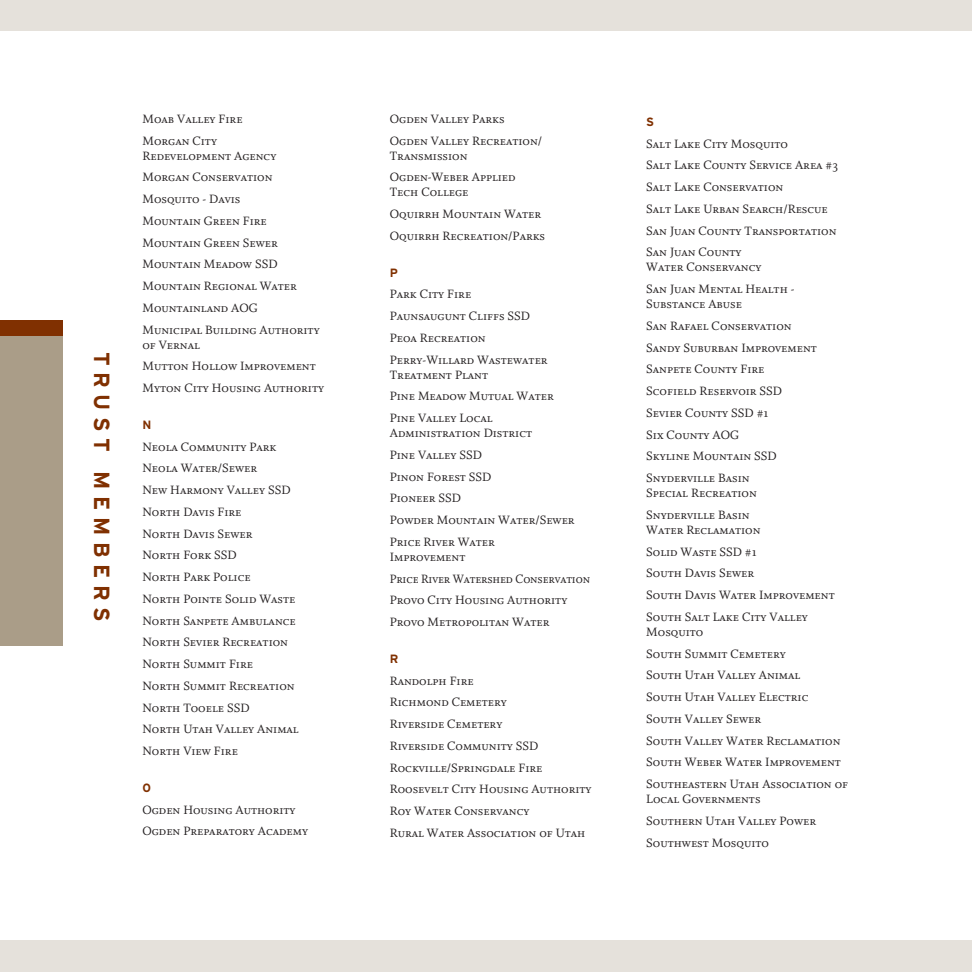
<style>
.page{position:relative;width:972px;height:972px;background:#fff}
.page>*{position:absolute;margin:0;border:0;box-sizing:border-box;transform-origin:0 0}
.t1{font:700 21.9px "Interstate";letter-spacing:.3em;color:#803001}
.t2{font:13.5px/21.8px "Whitman Small Caps Os F";color:#231f20}
.t3{font:700 12px "Interstate";color:#803001}
</style>
<div class="page">
<div style="left:0;top:0;width:972px;height:30px;background:#e5e1db"></div>
<div style="left:0;top:941px;width:972px;height:31px;background:#e5e1db"></div>
<div style="left:0;top:320px;width:63px;height:326px;background:#aa9d88"></div>
<div style="left:0;top:320px;width:63px;height:16px;background:#803001"></div>
<h1 class="t1" style="left:114px;top:352px;width:271px;rotate:90deg">TRUST MEMBERS</h1>
<p class="t2" style="left:142px;top:108px;width:102px">Moab Valley Fire<br>Morgan City</p>
<p class="t2" style="left:142px;top:145px;width:179px">Redevelopment Agency<br>Morgan Conservation<br>Mosquito - Davis<br>Mountain Green Fire<br>Mountain Green Sewer<br>Mountain Meadow SSD<br>Mountain Regional Water<br>Mountainland AOG<br>Municipal Building Authority</p>
<p class="t2" style="left:142px;top:334px;width:183px">of Vernal<br>Mutton Hollow Improvement<br>Myton City Housing Authority</p>
<p class="t3" style="left:142px;top:418px;width:10px">N</p>
<p class="t2" style="left:142px;top:436px;width:158px">Neola Community Park<br>Neola Water/Sewer<br>New Harmony Valley SSD<br>North Davis Fire<br>North Davis Sewer<br>North Fork SSD<br>North Park Police<br>North Pointe Solid Waste<br>North Sanpete Ambulance<br>North Sevier Recreation<br>North Summit Fire<br>North Summit Recreation<br>North Tooele SSD<br>North Utah Valley Animal<br>North View Fire</p>
<p class="t3" style="left:142px;top:781px;width:10px">O</p>
<p class="t2" style="left:142px;top:799px;width:167px">Ogden Housing Authority<br>Ogden Preparatory Academy</p>
<p class="t2" style="left:390px;top:108px;width:154px">Ogden Valley Parks<br>Ogden Valley Recreation/</p>
<p class="t2" style="left:390px;top:145px;width:127px">Transmission<br>Ogden-Weber Applied</p>
<p class="t2" style="left:390px;top:182px;width:157px">Tech College<br>Oquirrh Mountain Water<br>Oquirrh Recreation/Parks</p>
<p class="t3" style="left:390px;top:266px;width:10px">P</p>
<p class="t2" style="left:390px;top:284px;width:159px">Park City Fire<br>Paunsaugunt Cliffs SSD<br>Peoa Recreation<br>Perry-Willard Wastewater</p>
<p class="t2" style="left:390px;top:364px;width:165px">Treatment Plant<br>Pine Meadow Mutual Water<br>Pine Valley Local</p>
<p class="t2" style="left:390px;top:422px;width:186px">Administration District<br>Pine Valley SSD<br>Pinon Forest SSD<br>Pioneer SSD<br>Powder Mountain Water/Sewer<br>Price River Water</p>
<p class="t2" style="left:390px;top:546px;width:202px">Improvement<br>Price River Watershed Conservation<br>Provo City Housing Authority<br>Provo Metropolitan Water</p>
<p class="t3" style="left:390px;top:652px;width:10px">R</p>
<p class="t2" style="left:390px;top:670px;width:203px">Randolph Fire<br>Richmond Cemetery<br>Riverside Cemetery<br>Riverside Community SSD<br>Rockville/Springdale Fire<br>Roosevelt City Housing Authority<br>Roy Water Conservancy<br>Rural Water Association of Utah</p>
<p class="t3" style="left:646px;top:115px;width:9px">S</p>
<p class="t2" style="left:646px;top:133px;width:193px">Salt Lake City Mosquito<br>Salt Lake County Service Area #3<br>Salt Lake Conservation<br>Salt Lake Urban Search/Rescue<br>San Juan County Transportation<br>San Juan County</p>
<p class="t2" style="left:646px;top:257px;width:150px">Water Conservancy<br>San Juan Mental Health -</p>
<p class="t2" style="left:646px;top:293px;width:172px">Substance Abuse<br>San Rafael Conservation<br>Sandy Suburban Improvement<br>Sanpete County Fire<br>Scofield Reservoir SSD<br>Sevier County SSD #1<br>Six County AOG<br>Skyline Mountain SSD<br>Snyderville Basin</p>
<p class="t2" style="left:646px;top:482px;width:112px">Special Recreation<br>Snyderville Basin</p>
<p class="t2" style="left:646px;top:519px;width:190px">Water Reclamation<br>Solid Waste SSD #1<br>South Davis Sewer<br>South Davis Water Improvement<br>South Salt Lake City Valley</p>
<p class="t2" style="left:646px;top:621px;width:203px">Mosquito<br>South Summit Cemetery<br>South Utah Valley Animal<br>South Utah Valley Electric<br>South Valley Sewer<br>South Valley Water Reclamation<br>South Weber Water Improvement<br>Southeastern Utah Association of</p>
<p class="t2" style="left:646px;top:788px;width:171px">Local Governments<br>Southern Utah Valley Power<br>Southwest Mosquito</p>
</div>
